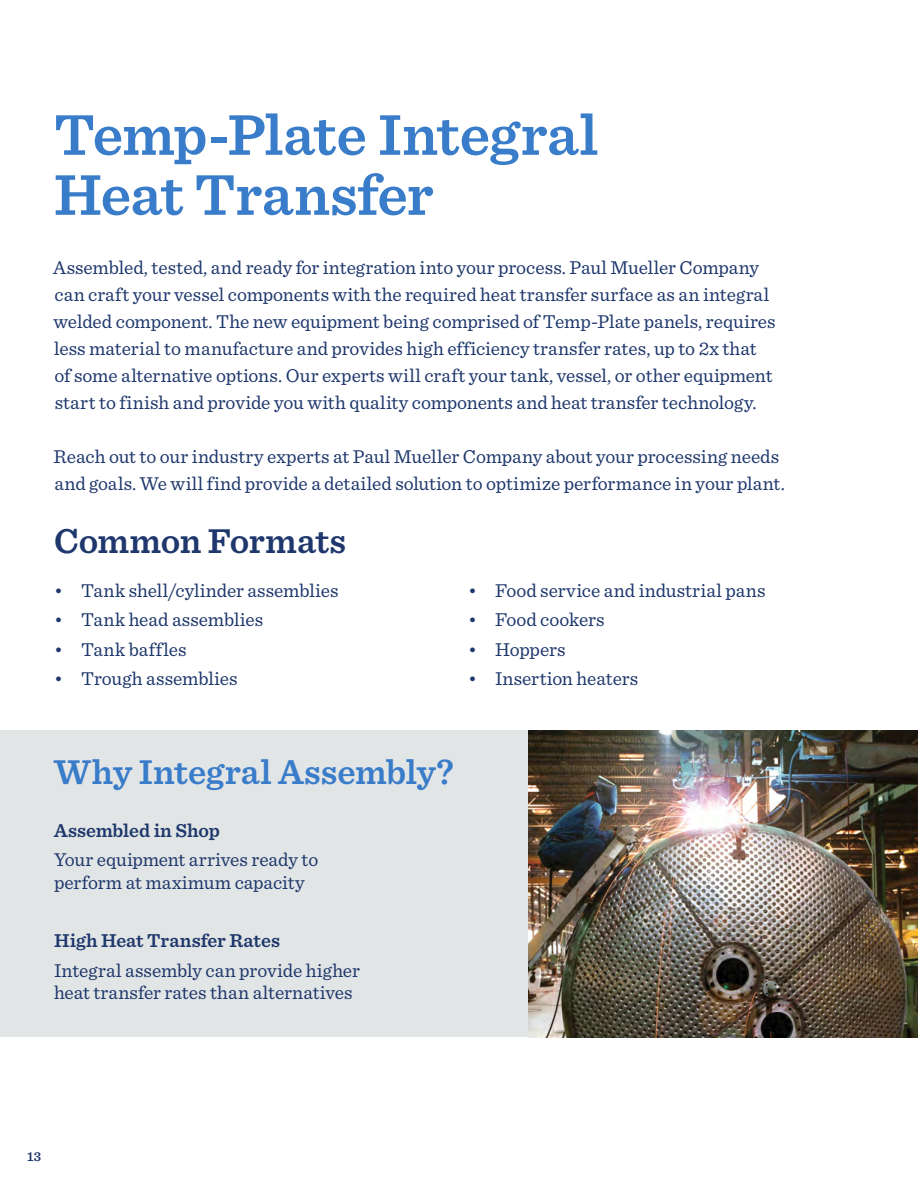
<style>
.page{position:relative;width:918px;height:1188px;background:#fff}
.page>*{position:absolute;margin:0;border:0;box-sizing:border-box;transform-origin:0 0}
.t1{font:600 60px/60px "Sentinel";letter-spacing:-.01em;color:#397cc9}
.t2{font:600 36px "Sentinel";letter-spacing:-.005em;color:#397cc9}
.t3{font:600 36px "Sentinel";letter-spacing:-.01em;color:#1e376c}
.t4{font:19.5px/27px "Sentinel";color:#1e376c}
.t5{font:600 19.5px "Sentinel";color:#1e376c}
.t6{font:19.5px "Sentinel";letter-spacing:.02em;color:#1e376c}
.t7{font:600 13.5px "Sentinel";color:#1e376c}
</style>
<div class="page">
<div style="left:0;top:730px;width:918px;height:307px;background:#e2e5e5"></div>
<img style="left:528px;top:730px;width:390px;height:307px">
<h1 class="t1" style="left:54px;top:102px;width:546px">Temp-Plate Integral<br>Heat Transfer</h1>
<p class="t4" style="left:53px;top:252px;width:724px">Assembled, tested, and ready for integration into your process. Paul Mueller Company can craft your vessel components with the required heat transfer surface as an integral welded component. The new equipment being comprised of Temp-Plate panels, requires less material to manufacture and provides high efficiency transfer rates, up to 2x that of some alternative options. Our experts will craft your tank, vessel, or other equipment start to finish and provide you with quality components and heat transfer technology.</p>
<p class="t4" style="left:53px;top:441px;width:733px">Reach out to our industry experts at Paul Mueller Company about your processing needs and goals. We will find provide a detailed solution to optimize performance in your plant.</p>
<h2 class="t3" style="left:54px;top:513px;width:293px">Common Formats</h2>
<p class="t4" style="left:54px;top:576px;width:286px">• Tank shell/cylinder assemblies</p>
<p class="t4" style="left:54px;top:605px;width:211px">• Tank head assemblies</p>
<p class="t6" style="left:54px;top:635px;width:134px">• Tank baffles</p>
<p class="t4" style="left:54px;top:664px;width:185px">• Trough assemblies</p>
<p class="t4" style="left:468px;top:576px;width:299px">• Food service and industrial pans</p>
<p class="t4" style="left:468px;top:605px;width:138px">• Food cookers</p>
<p class="t4" style="left:468px;top:635px;width:99px">• Hoppers</p>
<p class="t4" style="left:468px;top:664px;width:172px">• Insertion heaters</p>
<h2 class="t2" style="left:54px;top:745px;width:401px">Why Integral Assembly?</h2>
<p class="t5" style="left:54px;top:815px;width:167px">Assembled in Shop</p>
<p class="t4" style="left:54px;top:847px;width:266px;line-height:22.5px">Your equipment arrives ready to perform at maximum capacity</p>
<p class="t5" style="left:54px;top:926px;width:228px">High Heat Transfer Rates</p>
<p class="t4" style="left:54px;top:958px;width:307px;line-height:22.5px">Integral assembly can provide higher heat transfer rates than alternatives</p>
<p class="t7" style="left:27px;top:1146px;width:16px">13</p>
</div>
